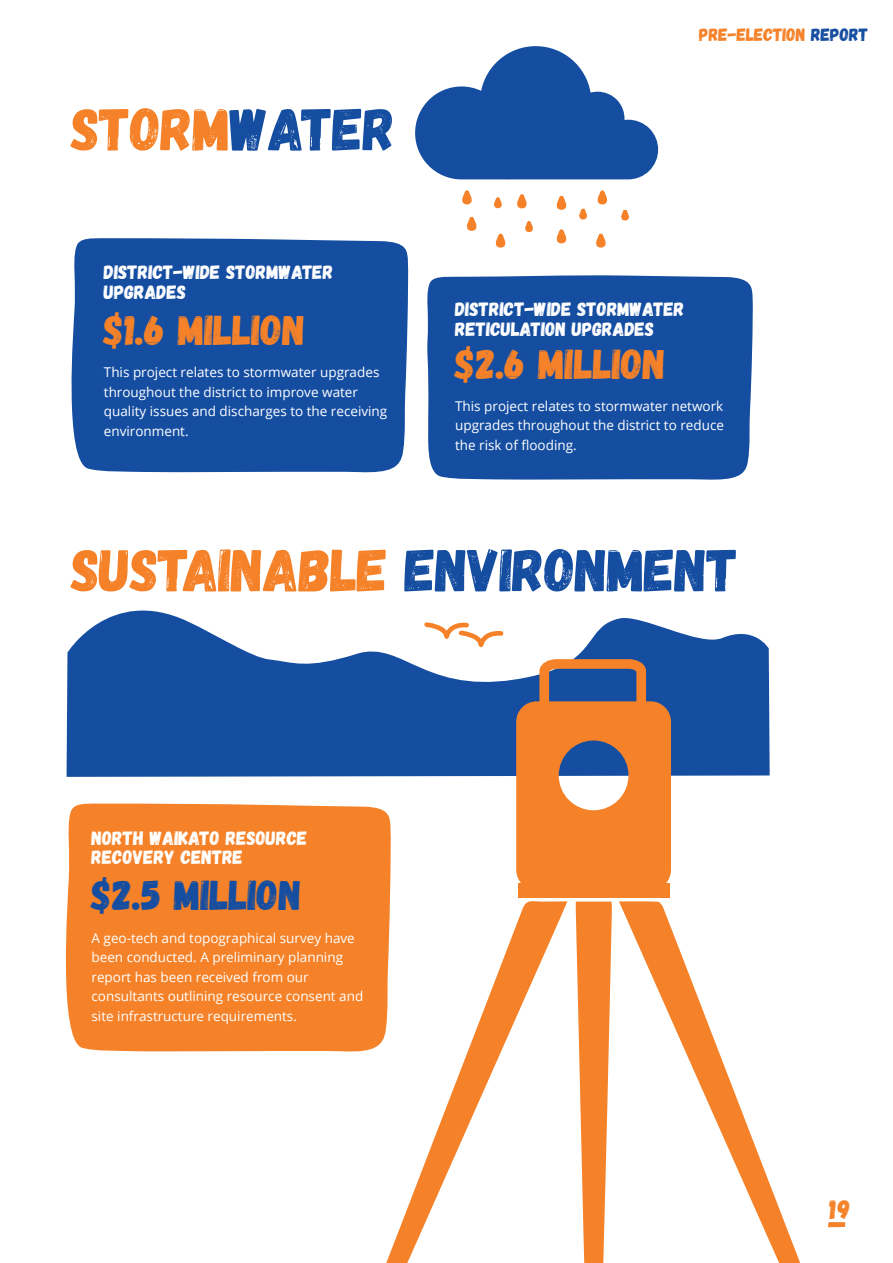
<style>
.page{position:relative;width:893px;height:1263px;background:#fff}
.page>*{position:absolute;margin:0;border:0;box-sizing:border-box;transform-origin:0 0}
.t1{font:60px "Gagalin";letter-spacing:-.01em;color:#f58229}
.t2{font:42px "Gagalin";color:#f58229}
.t3{font:42px "Gagalin";color:#154ea1}
.t4{font:27px "Gagalin";color:#f58229}
.t5{font:19.5px/19.5px "Gagalin";color:#fff}
.t6{font:18px "Gagalin";color:#f58229}
.t7{font:13.5px/19.5px "Open Sans";color:#fff}
.s1{color:#154ea1}
</style>
<div class="page">
<svg style="left:828px;top:1222px;width:17px;height:5px"></svg>
<svg style="left:67px;top:610px;width:703px;height:167px;fill:#154ea1"></svg>
<div style="left:427px;top:275px;width:326px;height:205px;background:#154ea1"></div>
<div style="left:71px;top:238px;width:338px;height:235px;background:#154ea1"></div>
<div style="left:65px;top:803px;width:326px;height:249px;background:#f58229"></div>
<svg style="left:525px;top:221px;width:8px;height:11px"></svg>
<svg style="left:494px;top:197px;width:8px;height:12px"></svg>
<svg style="left:556px;top:229px;width:11px;height:15px"></svg>
<svg style="left:517px;top:194px;width:10px;height:15px"></svg>
<svg style="left:495px;top:233px;width:11px;height:15px"></svg>
<svg style="left:467px;top:217px;width:10px;height:14px"></svg>
<svg style="left:621px;top:209px;width:8px;height:12px"></svg>
<svg style="left:579px;top:190px;width:29px;height:30px"></svg>
<svg style="left:596px;top:233px;width:10px;height:15px"></svg>
<svg style="left:462px;top:190px;width:10px;height:15px"></svg>
<svg style="left:556px;top:196px;width:11px;height:14px"></svg>
<svg style="left:415px;top:46px;width:244px;height:134px"></svg>
<svg style="left:422px;top:620px;width:84px;height:25px"></svg>
<svg style="left:619px;top:901px;width:181px;height:362px"></svg>
<svg style="left:360px;top:901px;width:207px;height:362px"></svg>
<svg style="left:576px;top:901px;width:36px;height:362px"></svg>
<svg style="left:516px;top:654px;width:155px;height:236px;background:#c88151"></svg>
<div style="left:519px;top:883px;width:151px;height:15px;background:#f58229"></div>
<h1 class="t1" style="left:71px;top:92px;width:326px">STORM<span class="s1">WATER</span></h1>
<h3 class="t5" style="left:104px;top:263px;width:231px">DISTRICT-WIDE STORMWATER<br>UPGRADES</h3>
<h2 class="t2" style="left:104px;top:304px;width:203px">$1.6 MILLION</h2>
<p class="t7" style="left:104px;top:362px;width:285px">This project relates to stormwater upgrades throughout the district to improve water quality issues and discharges to the receiving environment.</p>
<h3 class="t6" style="left:699px;top:23px;width:171px">PRE-ELECTION <span class="s1">REPORT</span></h3>
<h3 class="t5" style="left:455px;top:300px;width:231px">DISTRICT-WIDE STORMWATER<br>RETICULATION UPGRADES</h3>
<h2 class="t2" style="left:455px;top:338px;width:212px">$2.6 MILLION</h2>
<p class="t7" style="left:455px;top:396px;width:270px;text-align:justify">This project relates to stormwater network upgrades throughout the district to reduce the risk of flooding.</p>
<h1 class="t1" style="left:71px;top:533px;width:669px">SUSTAINABLE <span class="s1">ENVIRONMENT</span></h1>
<h3 class="t5" style="left:92px;top:828px;width:217px">NORTH WAIKATO RESOURCE<br>RECOVERY CENTRE</h3>
<h2 class="t3" style="left:92px;top:869px;width:211px">$2.5 MILLION</h2>
<p class="t7" style="left:92px;top:927px;width:273px">A geo-tech and topographical survey have been conducted. A preliminary planning report has been received from our consultants outlining resource consent and site infrastructure requirements.</p>
<h3 class="t4" style="left:829px;top:1192px;width:22px">19</h3>
</div>
